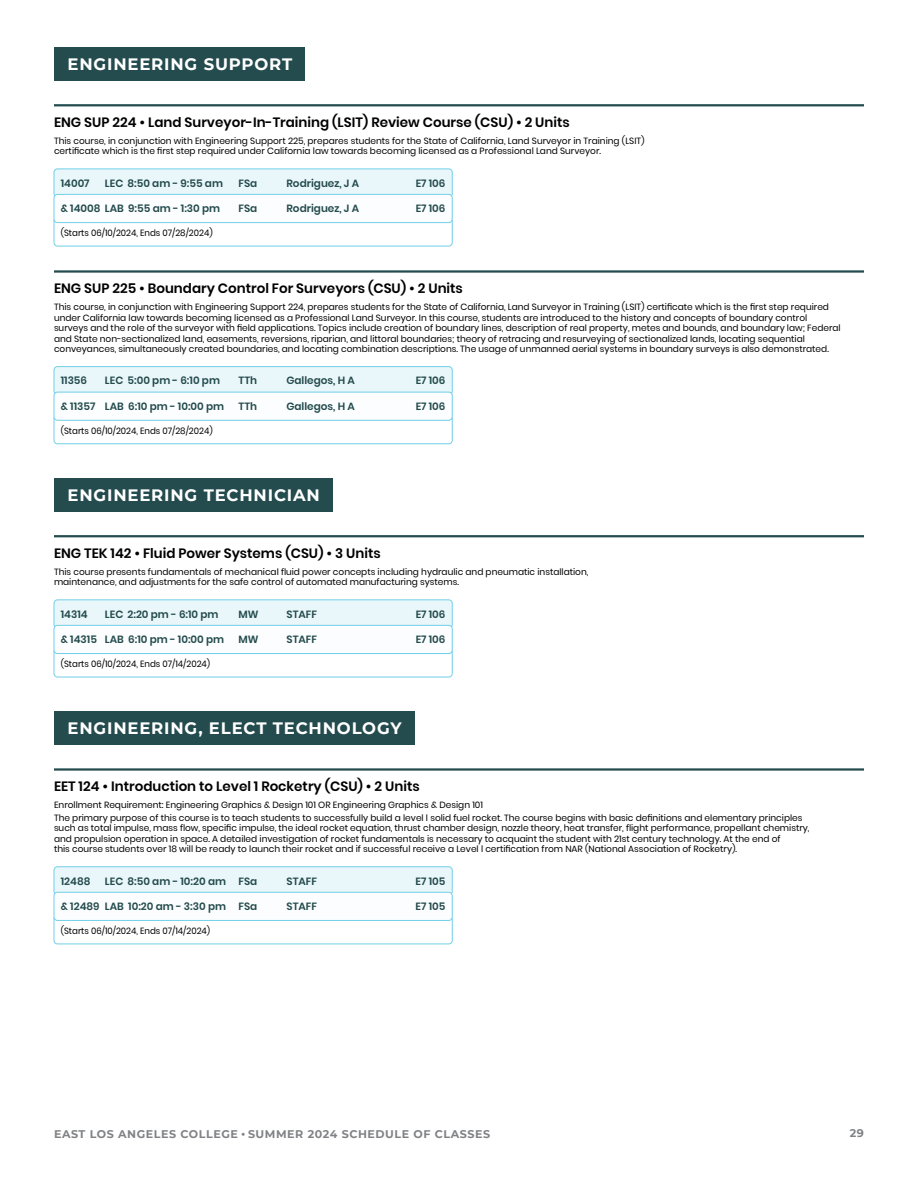
<style>
.page{position:relative;width:918px;height:1188px;background:#fff}
.page>*{position:absolute;margin:0;border:0;box-sizing:border-box;transform-origin:0 0}
.t1{font:700 16.5px "Montserrat";letter-spacing:.05em;color:#fff}
.t2{font:600 13.5px "Poppins";color:#000}
.t3{font:700 11.1px "Montserrat";letter-spacing:.05em;color:#808285}
.t4{font:600 10.5px "Poppins";color:#244b4d}
.t5{font:9px/10.5px "Poppins";color:#000}
.t6{font:9px "Poppins";color:#000;scale:.96 1}
.s1{font-family:"Poppins";font-weight:500}
</style>
<div class="page">
<div style="left:54px;top:47px;width:251px;height:34px;background:#244b4d"></div>
<hr style="left:54px;top:104px;width:810px;height:2px;background:#244b4d">
<div style="left:54px;top:169px;width:398px;height:28px;background:#eaf7fa;border-radius:4px"></div>
<div style="left:54px;top:169px;width:399px;height:28px;border:1px solid #72cfe9;border-radius:4px"></div>
<div style="left:54px;top:194px;width:398px;height:29px;background:#fbfdfe;border-radius:4px"></div>
<div style="left:54px;top:194px;width:399px;height:29px;border:1px solid #72cfe9;border-radius:4px"></div>
<svg style="left:53px;top:219px;width:400px;height:28px"></svg>
<hr style="left:54px;top:270px;width:810px;height:3px;background:#244b4d">
<div style="left:54px;top:367px;width:398px;height:28px;background:#eaf7fa;border-radius:4px"></div>
<div style="left:54px;top:366px;width:399px;height:29px;border:1px solid #72cfe9;border-radius:4px"></div>
<div style="left:54px;top:392px;width:398px;height:28px;background:#fbfdfe;border-radius:4px"></div>
<div style="left:54px;top:392px;width:399px;height:29px;border:1px solid #72cfe9;border-radius:4px"></div>
<svg style="left:53px;top:417px;width:400px;height:28px"></svg>
<div style="left:54px;top:478px;width:279px;height:34px;background:#244b4d"></div>
<hr style="left:54px;top:535px;width:810px;height:2px;background:#244b4d">
<div style="left:54px;top:600px;width:398px;height:28px;background:#eaf7fa;border-radius:4px"></div>
<div style="left:54px;top:599px;width:399px;height:29px;border:1px solid #72cfe9;border-radius:4px"></div>
<div style="left:54px;top:625px;width:398px;height:29px;background:#fbfdfe;border-radius:4px"></div>
<div style="left:54px;top:625px;width:399px;height:29px;border:1px solid #72cfe9;border-radius:4px"></div>
<svg style="left:53px;top:650px;width:400px;height:28px"></svg>
<div style="left:54px;top:711px;width:360px;height:34px;background:#244b4d"></div>
<hr style="left:54px;top:768px;width:810px;height:3px;background:#244b4d">
<div style="left:54px;top:867px;width:398px;height:28px;background:#eaf7fa;border-radius:4px"></div>
<div style="left:54px;top:866px;width:399px;height:29px;border:1px solid #72cfe9;border-radius:4px"></div>
<div style="left:54px;top:892px;width:398px;height:28px;background:#fbfdfe;border-radius:4px"></div>
<div style="left:54px;top:892px;width:399px;height:29px;border:1px solid #72cfe9;border-radius:4px"></div>
<svg style="left:53px;top:917px;width:400px;height:28px"></svg>
<h1 class="t1" style="left:68px;top:52px;width:226px">ENGINEERING SUPPORT</h1>
<h2 class="t2" style="left:54px;top:114px;width:517px">ENG SUP 224 • Land Surveyor-In-Training (LSIT) Review Course (CSU) • 2 Units</h2>
<p class="t5" style="left:54px;top:136px;width:592px">This course, in conjunction with Engineering Support 225, prepares students for the State of California, Land Surveyor in Training (LSIT) certificate which is the first step required under California law towards becoming licensed as a Professional Land Surveyor.</p>
<p class="t4" style="left:61px;top:177px;width:30px">14007</p>
<p class="t4" style="left:105px;top:177px;width:120px">LEC 8:50 am - 9:55 am</p>
<p class="t4" style="left:238px;top:177px;width:20px">FSa</p>
<p class="t4" style="left:286px;top:177px;width:74px">Rodriguez, J A</p>
<p class="t4" style="left:416px;top:177px;width:31px">E7 106</p>
<p class="t4" style="left:61px;top:202px;width:161px">&amp; 14008 LAB 9:55 am - 1:30 pm</p>
<p class="t4" style="left:238px;top:202px;width:20px">FSa</p>
<p class="t4" style="left:286px;top:202px;width:74px">Rodriguez, J A</p>
<p class="t4" style="left:416px;top:202px;width:31px">E7 106</p>
<p class="t6" style="left:61px;top:228px;width:160px">(Starts 06/10/2024, Ends 07/28/2024)</p>
<h2 class="t2" style="left:54px;top:280px;width:410px">ENG SUP 225 • Boundary Control For Surveyors (CSU) • 2 Units</h2>
<p class="t5" style="left:54px;top:302px;width:788px">This course, in conjunction with Engineering Support 224, prepares students for the State of California, Land Surveyor in Training (LSIT) certificate which is the first step required under California law towards becoming licensed as a Professional Land Surveyor. In this course, students are introduced to the history and concepts of boundary control surveys and the role of the surveyor with field applications. Topics include creation of boundary lines, description of real property, metes and bounds, and boundary law; Federal and State non-sectionalized land, easements, reversions, riparian, and littoral boundaries; theory of retracing and resurveying of sectionalized lands, locating sequential conveyances, simultaneously created boundaries, and locating combination descriptions. The usage of unmanned aerial systems in boundary surveys is also demonstrated.</p>
<p class="t4" style="left:61px;top:375px;width:28px">11356</p>
<p class="t4" style="left:105px;top:375px;width:117px">LEC 5:00 pm - 6:10 pm</p>
<p class="t4" style="left:238px;top:375px;width:20px">TTh</p>
<p class="t4" style="left:286px;top:375px;width:70px">Gallegos, H A</p>
<p class="t4" style="left:416px;top:375px;width:31px">E7 106</p>
<p class="t4" style="left:61px;top:400px;width:165px">&amp; 11357 LAB 6:10 pm - 10:00 pm</p>
<p class="t4" style="left:238px;top:400px;width:20px">TTh</p>
<p class="t4" style="left:286px;top:400px;width:70px">Gallegos, H A</p>
<p class="t4" style="left:416px;top:400px;width:31px">E7 106</p>
<p class="t6" style="left:61px;top:426px;width:160px">(Starts 06/10/2024, Ends 07/28/2024)</p>
<h1 class="t1" style="left:68px;top:483px;width:254px">ENGINEERING TECHNICIAN</h1>
<h2 class="t2" style="left:54px;top:545px;width:328px">ENG TEK 142 • Fluid Power Systems (CSU) • 3 Units</h2>
<p class="t5" style="left:54px;top:567px;width:536px">This course presents fundamentals of mechanical fluid power concepts including hydraulic and pneumatic installation, maintenance, and adjustments for the safe control of automated manufacturing systems.</p>
<p class="t4" style="left:61px;top:608px;width:28px">14314</p>
<p class="t4" style="left:105px;top:608px;width:115px">LEC 2:20 pm - 6:10 pm</p>
<p class="t4" style="left:238px;top:608px;width:22px">MW</p>
<p class="t4" style="left:286px;top:608px;width:32px">STAFF</p>
<p class="t4" style="left:416px;top:608px;width:31px">E7 106</p>
<p class="t4" style="left:61px;top:633px;width:165px">&amp; 14315 LAB 6:10 pm - 10:00 pm</p>
<p class="t4" style="left:238px;top:633px;width:22px">MW</p>
<p class="t4" style="left:286px;top:633px;width:32px">STAFF</p>
<p class="t4" style="left:416px;top:633px;width:31px">E7 106</p>
<p class="t6" style="left:61px;top:659px;width:157px">(Starts 06/10/2024, Ends 07/14/2024)</p>
<h1 class="t1" style="left:68px;top:716px;width:336px">ENGINEERING, ELECT TECHNOLOGY</h1>
<h2 class="t2" style="left:54px;top:778px;width:367px">EET 124 • Introduction to Level 1 Rocketry (CSU) • 2 Units</h2>
<p class="t5" style="left:54px;top:799px;width:750px;line-height:12.6px">Enrollment Requirement: Engineering Graphics &amp; Design 101 OR Engineering Graphics &amp; Design 101<br>The primary purpose of this course is to teach students to successfully build a level l solid fuel rocket. The course begins with basic definitions and elementary principles</p>
<p class="t5" style="left:54px;top:823px;width:757px">such as total impulse, mass flow, specific impulse, the ideal rocket equation, thrust chamber design, nozzle theory, heat transfer, flight performance, propellant chemistry, and propulsion operation in space. A detailed investigation of rocket fundamentals is necessary to acquaint the student with 21st century technology. At the end of<br>this course students over 18 will be ready to launch their rocket and if successful receive a Level l certification from NAR (National Association of Rocketry).</p>
<p class="t4" style="left:61px;top:875px;width:31px">12488</p>
<p class="t4" style="left:105px;top:875px;width:154px">LEC 8:50 am - 10:20 am FSa</p>
<p class="t4" style="left:286px;top:875px;width:32px">STAFF</p>
<p class="t4" style="left:416px;top:875px;width:31px">E7 105</p>
<p class="t4" style="left:61px;top:900px;width:198px">&amp; 12489 LAB 10:20 am - 3:30 pm FSa</p>
<p class="t4" style="left:286px;top:900px;width:32px">STAFF</p>
<p class="t4" style="left:416px;top:900px;width:31px">E7 105</p>
<p class="t6" style="left:61px;top:926px;width:157px">(Starts 06/10/2024, Ends 07/14/2024)</p>
<p class="t3" style="left:54px;top:1126px;width:438px">EAST LOS ANGELES COLLEGE <span class="s1">•</span> SUMMER 2024 SCHEDULE OF CLASSES</p>
<p class="t3" style="left:850px;top:1125px;width:16px">29</p>
</div>
